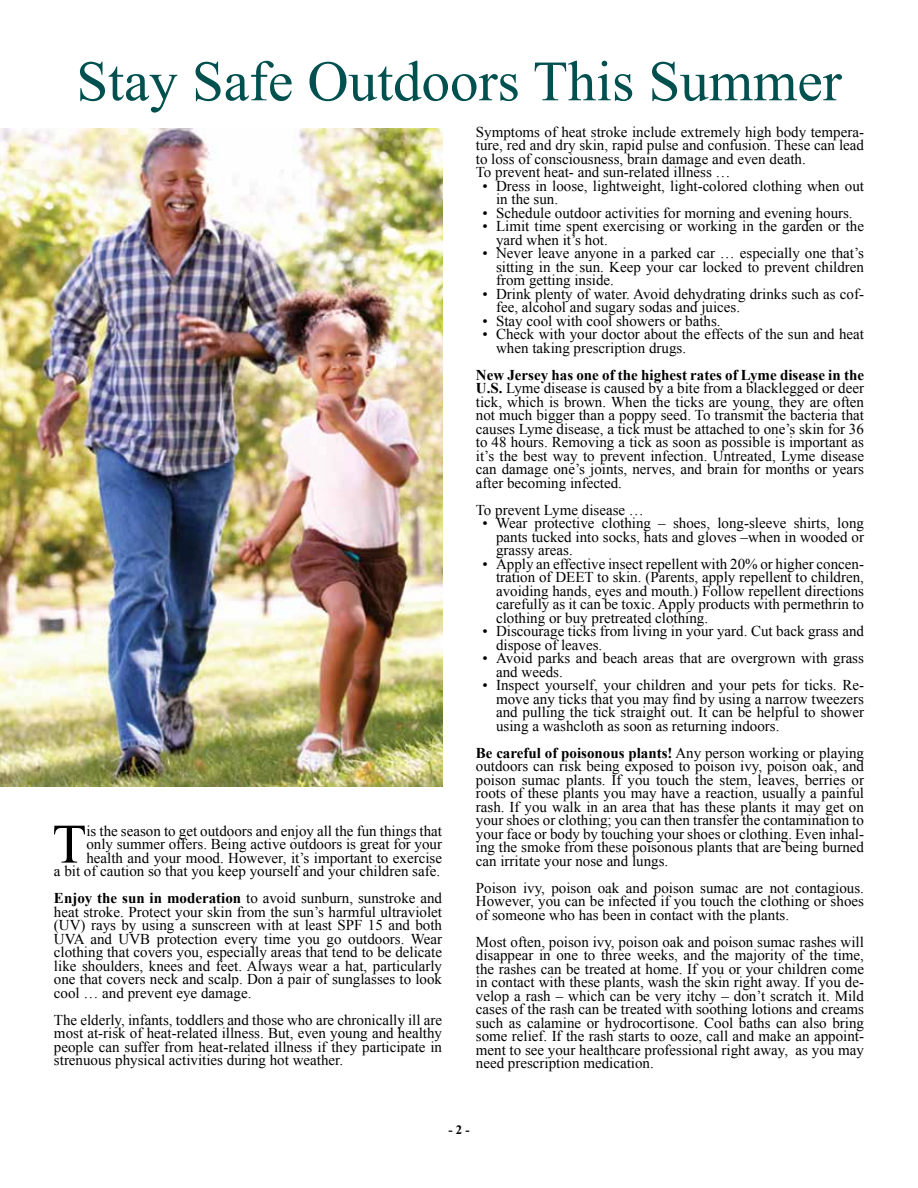
<style>
.page{position:relative;width:918px;height:1188px;background:#fff}
.page>*{position:absolute;margin:0;border:0;box-sizing:border-box;transform-origin:0 0}
.t1{font:57px "Times New Roman";color:#00504f}
.t2{font:55.8px "Times New Roman";color:#000}
.t3{font:15px/13.5px "Times New Roman";color:#000;text-align:justify}
.t4{font:700 12.75px "Times New Roman";color:#000}
.s1{font-weight:700}
</style>
<div class="page">
<img style="left:0;top:128px;width:443px;height:659px">
<h1 class="t1" style="left:76px;top:43px;width:767px">Stay Safe Outdoors This Summer</h1>
<p class="t3" style="left:54px;top:824px;width:390px;text-align:right">is the season to get outdoors and enjoy all the fun things that<br>only summer offers. Being active outdoors is great for your health and your mood. However, it’s important to exercise<br>a bit of caution so that you keep yourself and your children safe.</p>
<p class="t3" style="left:54px;top:891px;width:390px"><span class="s1">Enjoy the sun in moderation</span> to avoid sunburn, sunstroke and heat stroke. Protect your skin from the sun’s harmful ultraviolet (UV) rays by using a sunscreen with at least SPF 15 and both UVA and UVB protection every time you go outdoors. Wear clothing that covers you, especially areas that tend to be delicate like shoulders, knees and feet. Always wear a hat, particularly one that covers neck and scalp. Don a pair of sunglasses to look cool … and prevent eye damage.</p>
<p class="t3" style="left:54px;top:1013px;width:390px">The elderly, infants, toddlers and those who are chronically ill are most at-risk of heat-related illness. But, even young and healthy people can suffer from heat-related illness if they participate in strenuous physical activities during hot weather.</p>
<h2 class="t2" style="left:52px;top:806px;width:36px">T</h2>
<p class="t3" style="left:476px;top:125px;width:390px;text-align:left">Symptoms of heat stroke include extremely high body tempera&shy;ture, red and dry skin, rapid pulse and confusion. These can lead to loss of consciousness, brain damage and even death.<br>To prevent heat- and sun-related illness …</p>
<p class="t3" style="left:496px;top:179px;width:369px;text-indent:-14px">• Dress in loose, lightweight, light-colored clothing when out in the sun.</p>
<p class="t3" style="left:483px;top:206px;width:372px">• Schedule outdoor activities for morning and evening hours.</p>
<p class="t3" style="left:496px;top:219px;width:369px;text-indent:-14px">• Limit time spent exercising or working in the garden or the yard when it’s hot.</p>
<p class="t3" style="left:496px;top:246px;width:369px;text-indent:-14px">• Never leave anyone in a parked car … especially one that’s sitting in the sun. Keep your car locked to prevent children from getting inside.</p>
<p class="t3" style="left:496px;top:287px;width:369px;text-indent:-14px">• Drink plenty of water. Avoid dehydrating drinks such as cof&shy;fee, alcohol and sugary sodas and juices.</p>
<p class="t3" style="left:483px;top:314px;width:240px">• Stay cool with cool showers or baths.</p>
<p class="t3" style="left:496px;top:327px;width:369px;text-indent:-14px">• Check with your doctor about the effects of the sun and heat when taking prescription drugs.</p>
<p class="t3" style="left:476px;top:368px;width:390px"><span class="s1">New Jersey has one of the highest rates of Lyme disease in the U.S.</span> Lyme disease is caused by a bite from a blacklegged or deer tick, which is brown. When the ticks are young, they are often not much bigger than a poppy seed. To transmit the bacteria that causes Lyme disease, a tick must be attached to one’s skin for 36 to 48 hours. Removing a tick as soon as possible is important as it’s the best way to prevent infection. Untreated, Lyme disease can damage one’s joints, nerves, and brain for months or years after becoming infected.</p>
<p class="t3" style="left:476px;top:503px;width:170px">To prevent Lyme disease …</p>
<p class="t3" style="left:496px;top:516px;width:369px;text-indent:-14px">• Wear protective clothing – shoes, long-sleeve shirts, long pants tucked into socks, hats and gloves –when in wooded or grassy areas.</p>
<p class="t3" style="left:496px;top:557px;width:369px;text-indent:-14px">• Apply an effective insect repellent with 20% or higher concen&shy;tration of DEET to skin. (Parents, apply repellent to children, avoiding hands, eyes and mouth.) Follow repellent directions carefully as it can be toxic. Apply products with permethrin to clothing or buy pretreated clothing.</p>
<p class="t3" style="left:496px;top:624px;width:369px;text-indent:-14px">• Discourage ticks from living in your yard. Cut back grass and dispose of leaves.</p>
<p class="t3" style="left:496px;top:651px;width:369px;text-indent:-14px">• Avoid parks and beach areas that are overgrown with grass and weeds.</p>
<p class="t3" style="left:496px;top:678px;width:369px;text-indent:-14px">• Inspect yourself, your children and your pets for ticks. Re&shy;move any ticks that you may find by using a narrow tweezers and pulling the tick straight out. It can be helpful to shower using a washcloth as soon as returning indoors.</p>
<p class="t3" style="left:476px;top:746px;width:390px"><span class="s1">Be careful of poisonous plants!</span> Any person working or playing outdoors can risk being exposed to poison ivy, poison oak, and poison sumac plants. If you touch the stem, leaves, berries or roots of these plants you may have a reaction, usually a painful rash. If you walk in an area that has these plants it may get on your shoes or clothing; you can then transfer the contamination to your face or body by touching your shoes or clothing. Even inhal&shy;ing the smoke from these poisonous plants that are being burned can irritate your nose and lungs.</p>
<p class="t3" style="left:476px;top:881px;width:390px">Poison ivy, poison oak and poison sumac are not contagious.<br>However, you can be infected if you touch the clothing or shoes of someone who has been in contact with the plants.</p>
<p class="t3" style="left:476px;top:935px;width:390px">Most often, poison ivy, poison oak and poison sumac rashes will disappear in one to three weeks, and the majority of the time, the rashes can be treated at home. If you or your children come in contact with these plants, wash the skin right away. If you de&shy;velop a rash – which can be very itchy – don’t scratch it. Mild cases of the rash can be treated with soothing lotions and creams such as calamine or hydrocortisone. Cool baths can also bring some relief. If the rash starts to ooze, call and make an appoint&shy;ment to see your healthcare professional right away, as you may need prescription medication.</p>
<p class="t4" style="left:448px;top:1121px;width:23px">- 2 -</p>
</div>
